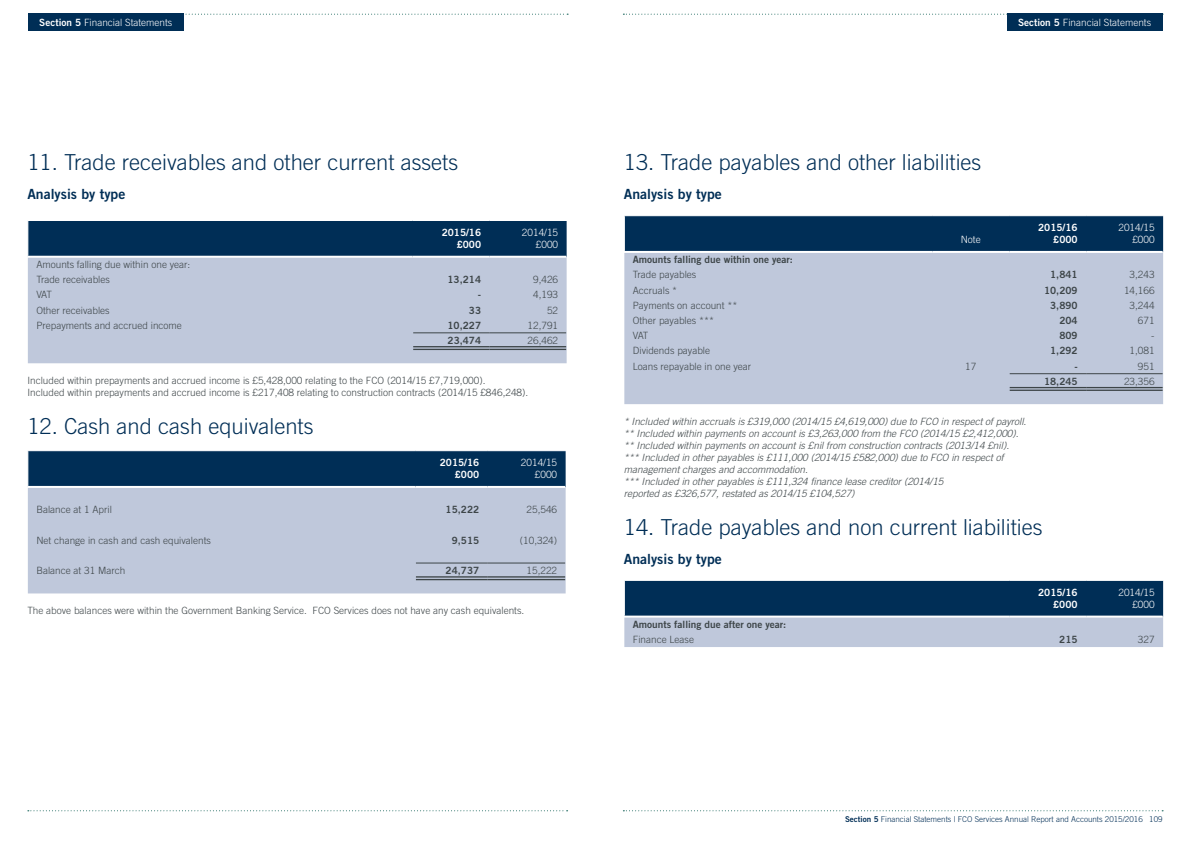
<style>
.page{position:relative;width:1191px;height:842px;background:#fff}
.page>*{position:absolute;margin:0;border:0;box-sizing:border-box;transform-origin:0 0}
.t1{font:300 22px "Trade Gothic LT Std";color:#002e56}
.t2{font:14px "Trade Gothic LT Std Bd 2";color:#002e56}
.t3{font:300 10px/15.2px "Trade Gothic LT Std";color:#3d4548}
.t4{font:italic 300 10px/12px "Trade Gothic LT Std";color:#3d4548}
.t5{font:10px "Trade Gothic LT Std Bd 2";color:#3d4548}
.t6{font:300 10px/12px "Trade Gothic LT Std";color:#fff;text-align:right}
.t7{font:10px/12px "Trade Gothic LT Std Bd 2";color:#fff;text-align:right}
.t8{font:300 8px "Trade Gothic LT Std";color:#002e56}
.s1{font-family:"Trade Gothic LT Std Bd 2";font-weight:400}
</style>
<div class="page">
<svg style="left:185px;top:14px;width:383px;height:1px"></svg>
<svg style="left:28px;top:810px;width:539px;height:1px"></svg>
<svg style="left:623px;top:14px;width:540px;height:1px"></svg>
<svg style="left:623px;top:810px;width:540px;height:1px"></svg>
<div style="left:1006px;top:14px;width:156px;height:17px;background:#002e56"></div>
<div style="left:28px;top:14px;width:156px;height:17px;background:#002e56"></div>
<div style="left:28px;top:221px;width:538px;height:35px;background:#002e56"></div>
<div style="left:28px;top:258px;width:538px;height:105px;background:#bfc8db"></div>
<svg style="left:413px;top:347px;width:76px;height:2px"></svg>
<svg style="left:489px;top:347px;width:77px;height:2px"></svg>
<hr style="left:413px;top:346px;width:76px;height:1px;background:#3d4548">
<hr style="left:413px;top:349px;width:76px;height:1px;background:#3d4548">
<hr style="left:489px;top:346px;width:77px;height:1px;background:#3d4548">
<hr style="left:489px;top:349px;width:77px;height:1px;background:#3d4548">
<hr style="left:413px;top:332px;width:76px;height:1px;background:#3d4548">
<hr style="left:489px;top:332px;width:77px;height:1px;background:#3d4548">
<div style="left:28px;top:451px;width:537px;height:35px;background:#002e56"></div>
<div style="left:28px;top:488px;width:537px;height:105px;background:#bfc8db"></div>
<hr style="left:416px;top:576px;width:72px;height:4px;background:#b5bed0">
<hr style="left:488px;top:576px;width:77px;height:4px;background:#b5bed0">
<hr style="left:416px;top:576px;width:72px;height:2px;background:#3d4548">
<hr style="left:416px;top:579px;width:72px;height:1px;background:#3d4548">
<hr style="left:488px;top:576px;width:77px;height:2px;background:#3d4548">
<hr style="left:488px;top:579px;width:77px;height:1px;background:#3d4548">
<hr style="left:416px;top:562px;width:72px;height:1px;background:#3d4548">
<hr style="left:488px;top:562px;width:77px;height:1px;background:#3d4548">
<div style="left:625px;top:216px;width:538px;height:36px;background:#002e56"></div>
<div style="left:624px;top:252px;width:539px;height:152px;background:#bfc8db"></div>
<svg style="left:1009px;top:388px;width:77px;height:2px"></svg>
<hr style="left:1086px;top:387px;width:76px;height:4px;background:#959dab">
<hr style="left:1009px;top:387px;width:77px;height:1px;background:#3d4548">
<hr style="left:1009px;top:390px;width:77px;height:1px;background:#3d4548">
<hr style="left:1086px;top:387px;width:76px;height:1px;background:#3d4548">
<hr style="left:1086px;top:390px;width:76px;height:1px;background:#3d4548">
<hr style="left:1009px;top:373px;width:77px;height:1px;background:#3d4548">
<hr style="left:1086px;top:373px;width:76px;height:1px;background:#3d4548">
<hr style="left:624px;top:251px;width:308px;height:2px;background:#fff">
<hr style="left:932px;top:251px;width:77px;height:2px;background:#fff">
<hr style="left:1009px;top:251px;width:77px;height:2px;background:#fff">
<hr style="left:1086px;top:251px;width:76px;height:2px;background:#fff">
<svg style="left:624px;top:581px;width:539px;height:66px;background:#587593"></svg>
<hr style="left:624px;top:581px;width:1px;height:35px;background:#fff">
<hr style="left:624px;top:616px;width:385px;height:2px;background:#fff">
<hr style="left:1009px;top:616px;width:77px;height:2px;background:#fff">
<hr style="left:1086px;top:616px;width:76px;height:2px;background:#fff">
<p class="t6" style="left:39px;top:16px;width:135px"><span class="s1">Section 5</span> Financial Statements</p>
<p class="t6" style="left:1018px;top:16px;width:135px"><span class="s1">Section 5</span> Financial Statements</p>
<h1 class="t1" style="left:27px;top:149px;width:432px">11. Trade receivables and other current assets</h1>
<h2 class="t2" style="left:27px;top:185px;width:99px">Analysis by type</h2>
<p class="t7" style="left:442px;top:226px;width:41px">2015/16 £000</p>
<p class="t6" style="left:522px;top:227px;width:38px">2014/15 £000</p>
<p class="t3" style="left:36px;top:257px;width:155px">Amounts falling due within one year:<br>Trade receivables</p>
<p class="t5" style="left:447px;top:273px;width:35px">13,214</p>
<p class="t3" style="left:533px;top:272px;width:27px">9,426</p>
<p class="t3" style="left:36px;top:287px;width:17px">VAT</p>
<p class="t5" style="left:478px;top:289px;width:5px">-</p>
<p class="t3" style="left:533px;top:287px;width:27px">4,193</p>
<p class="t3" style="left:36px;top:302px;width:75px">Other receivables</p>
<p class="t5" style="left:469px;top:304px;width:14px">33</p>
<p class="t3" style="left:547px;top:302px;width:13px">52</p>
<p class="t3" style="left:36px;top:318px;width:147px">Prepayments and accrued income</p>
<p class="t5" style="left:447px;top:319px;width:35px">10,227</p>
<p class="t3" style="left:527px;top:318px;width:32px">12,791</p>
<p class="t5" style="left:447px;top:334px;width:35px">23,474</p>
<p class="t3" style="left:527px;top:333px;width:32px">26,462</p>
<p class="t3" style="left:27px;top:374px;width:502px;line-height:12px">Included within prepayments and accrued income is £5,428,000 relating to the FCO (2014/15 £7,719,000).<br>Included within prepayments and accrued income is £217,408 relating to construction contracts (2014/15 £846,248).</p>
<h1 class="t1" style="left:27px;top:413px;width:288px">12. Cash and cash equivalents</h1>
<p class="t7" style="left:440px;top:457px;width:41px">2015/16 £000</p>
<p class="t6" style="left:521px;top:457px;width:38px">2014/15 £000</p>
<p class="t3" style="left:36px;top:502px;width:77px">Balance at 1 April</p>
<p class="t5" style="left:445px;top:504px;width:35px">15,222</p>
<p class="t3" style="left:526px;top:502px;width:32px">25,546</p>
<p class="t3" style="left:36px;top:532px;width:176px">Net change in cash and cash equivalents</p>
<p class="t5" style="left:452px;top:534px;width:29px">9,515</p>
<p class="t3" style="left:520px;top:532px;width:39px">(10,324)</p>
<p class="t3" style="left:36px;top:563px;width:90px">Balance at 31 March</p>
<p class="t5" style="left:445px;top:564px;width:35px">24,737</p>
<p class="t3" style="left:526px;top:563px;width:32px">15,222</p>
<p class="t3" style="left:27px;top:603px;width:498px">The above balances were within the Government Banking Service. FCO Services does not have any cash equivalents.</p>
<h1 class="t1" style="left:624px;top:149px;width:359px">13. Trade payables and other liabilities</h1>
<h2 class="t2" style="left:624px;top:185px;width:99px">Analysis by type</h2>
<p class="t6" style="left:960px;top:234px;width:21px">Note</p>
<p class="t7" style="left:1038px;top:222px;width:41px">2015/16 £000</p>
<p class="t6" style="left:1118px;top:222px;width:38px">2014/15 £000</p>
<p class="t5" style="left:633px;top:253px;width:161px">Amounts falling due within one year:</p>
<p class="t3" style="left:633px;top:267px;width:65px">Trade payables</p>
<p class="t5" style="left:1050px;top:269px;width:29px">1,841</p>
<p class="t3" style="left:1129px;top:267px;width:27px">3,243</p>
<p class="t3" style="left:633px;top:282px;width:46px">Accruals *</p>
<p class="t5" style="left:1044px;top:284px;width:35px">10,209</p>
<p class="t3" style="left:1124px;top:282px;width:32px">14,166</p>
<p class="t3" style="left:633px;top:297px;width:106px">Payments on account **</p>
<p class="t5" style="left:1050px;top:299px;width:29px">3,890</p>
<p class="t3" style="left:1129px;top:297px;width:27px">3,244</p>
<p class="t3" style="left:633px;top:313px;width:83px">Other payables ***</p>
<p class="t5" style="left:1059px;top:314px;width:20px">204</p>
<p class="t3" style="left:1138px;top:313px;width:18px">671</p>
<p class="t3" style="left:633px;top:328px;width:17px">VAT</p>
<p class="t5" style="left:1059px;top:329px;width:20px">809</p>
<p class="t3" style="left:1151px;top:328px;width:5px">-</p>
<p class="t3" style="left:633px;top:343px;width:79px">Dividends payable</p>
<p class="t5" style="left:1050px;top:345px;width:29px">1,292</p>
<p class="t3" style="left:1129px;top:343px;width:27px">1,081</p>
<p class="t3" style="left:633px;top:358px;width:120px">Loans repayable in one year</p>
<p class="t3" style="left:965px;top:358px;width:13px">17</p>
<p class="t5" style="left:1074px;top:360px;width:5px">-</p>
<p class="t3" style="left:1138px;top:358px;width:18px">951</p>
<p class="t5" style="left:1044px;top:375px;width:35px">18,245</p>
<p class="t3" style="left:1124px;top:374px;width:32px">23,356</p>
<p class="t4" style="left:624px;top:415px;width:404px">* Included within accruals is £319,000 (2014/15 £4,619,000) due to FCO in respect of payroll. ** Included within payments on account is £3,263,000 from the FCO (2014/15 £2,412,000). ** Included within payments on account is £nil from construction contracts (2013/14 £nil). *** Included in other payables is £111,000 (2014/15 £582,000) due to FCO in respect of management charges and accommodation.<br>*** Included in other payables is £111,324 finance lease creditor (2014/15<br>reported as £326,577, restated as 2014/15 £104,527)</p>
<h1 class="t1" style="left:624px;top:514px;width:420px">14. Trade payables and non current liabilities</h1>
<h2 class="t2" style="left:624px;top:550px;width:99px">Analysis by type</h2>
<p class="t7" style="left:1038px;top:586px;width:41px">2015/16 £000</p>
<p class="t6" style="left:1118px;top:586px;width:38px">2014/15 £000</p>
<p class="t5" style="left:633px;top:618px;width:155px">Amounts falling due after one year:</p>
<p class="t3" style="left:633px;top:632px;width:63px">Finance Lease</p>
<p class="t5" style="left:1059px;top:633px;width:20px">215</p>
<p class="t3" style="left:1138px;top:632px;width:18px">327</p>
<p class="t8" style="left:845px;top:815px;width:299px"><span class="s1">Section 5</span> Financial Statements | FCO Services Annual Report and Accounts 2015/2016</p>
<p class="t8" style="left:1149px;top:815px;width:15px">109</p>
</div>
